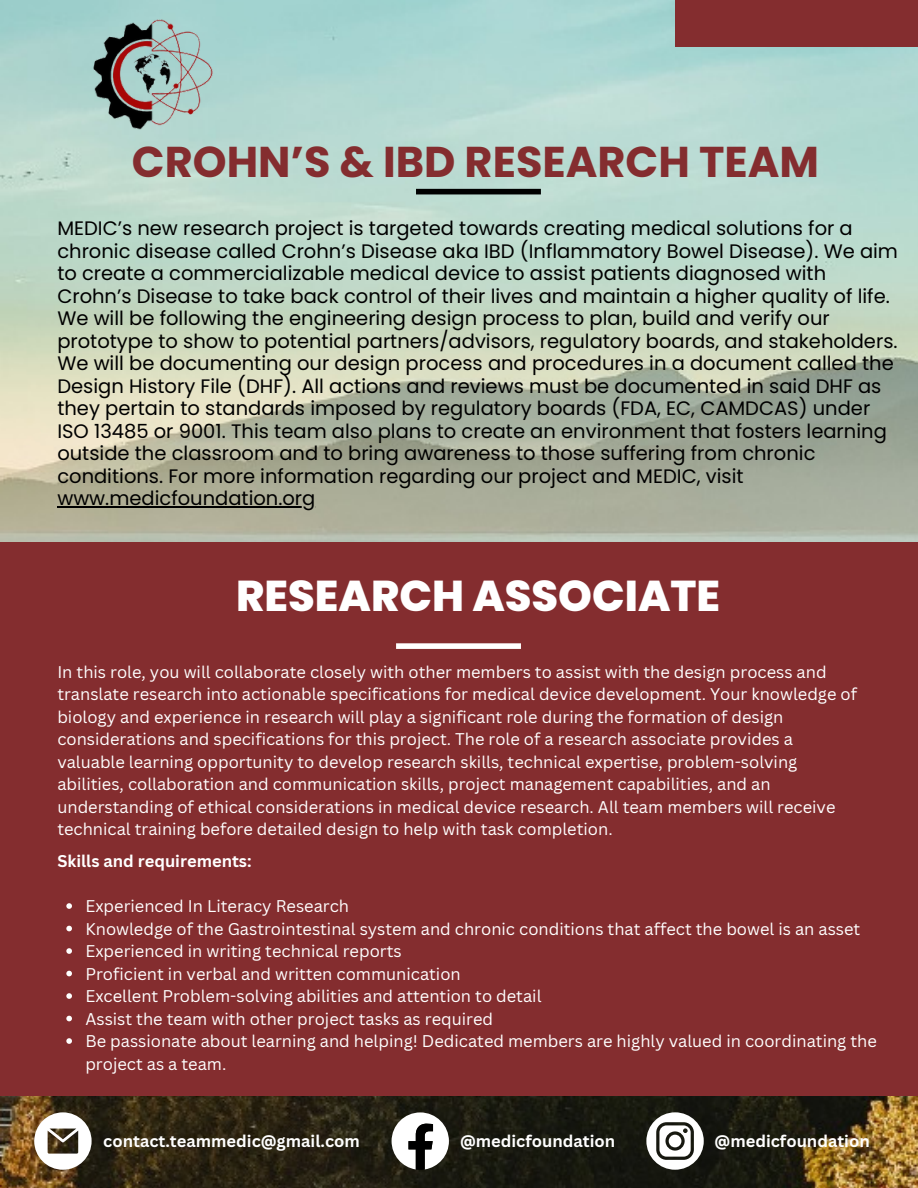
<style>
.page{position:relative;width:918px;height:1188px;background:#fff}
.page>*{position:absolute;margin:0;border:0;box-sizing:border-box;transform-origin:0 0}
.t1{font:700 43.05px "Poppins";color:#842d2f}
.t2{font:800 43.05px "Poppins";color:#fff}
.t3{font:19.5px/22.5px "Poppins";color:#000}
.t4{font:16.5px/22.5px "Canva Sans";color:#fff}
.t5{font:700 16.5px "Canva Sans";color:#fff}
</style>
<div class="page">
<img style="left:0;top:0;width:918px;height:1188px">
<div style="left:416px;top:189px;width:125px;height:5px;background:#000"></div>
<div style="left:0;top:543px;width:918px;height:553px;background:#842d2f"></div>
<div style="left:396px;top:643px;width:125px;height:6px;background:#fff"></div>
<img style="left:46px;top:0;width:184px;height:137px">
<svg style="left:66px;top:903px;width:6px;height:6px"></svg>
<svg style="left:66px;top:926px;width:6px;height:5px"></svg>
<svg style="left:66px;top:948px;width:6px;height:6px"></svg>
<svg style="left:66px;top:971px;width:6px;height:5px"></svg>
<svg style="left:66px;top:993px;width:6px;height:6px"></svg>
<svg style="left:66px;top:1016px;width:6px;height:5px"></svg>
<svg style="left:66px;top:1038px;width:6px;height:6px"></svg>
<svg style="left:34px;top:1112px;width:58px;height:58px"></svg>
<svg style="left:392px;top:1112px;width:57px;height:58px"></svg>
<svg style="left:646px;top:1112px;width:58px;height:58px"></svg>
<hr style="left:57px;top:507px;width:258px;height:1px;background:#000">
<div style="left:675px;top:0;width:243px;height:47px;background:#842d2f"></div>
<p class="t1" style="left:132px;top:132px;width:689px">CROHN’S &amp; IBD RESEARCH TEAM</p>
<p class="t3" style="left:57px;top:217px;width:842px">MEDIC’s new research project is targeted towards creating medical solutions for a chronic disease called Crohn’s Disease aka IBD (Inflammatory Bowel Disease). We aim to create a commercializable medical device to assist patients diagnosed with Crohn’s Disease to take back control of their lives and maintain a higher quality of life.<br>We will be following the engineering design process to plan, build and verify our prototype to show to potential partners/advisors, regulatory boards, and stakeholders.<br>We will be documenting our design process and procedures in a document called the Design History File (DHF). All actions and reviews must be documented in said DHF as they pertain to standards imposed by regulatory boards (FDA, EC, CAMDCAS) under ISO 13485 or 9001. This team also plans to create an environment that fosters learning outside the classroom and to bring awareness to those suffering from chronic conditions. For more information regarding our project and MEDIC, visit www.medicfoundation.org</p>
<p class="t2" style="left:236px;top:566px;width:486px">RESEARCH ASSOCIATE</p>
<p class="t4" style="left:57px;top:660px;width:801px">In this role, you will collaborate closely with other members to assist with the design process and translate research into actionable specifications for medical device development. Your knowledge of biology and experience in research will play a significant role during the formation of design considerations and specifications for this project. The role of a research associate provides a valuable learning opportunity to develop research skills, technical expertise, problem-solving abilities, collaboration and communication skills, project management capabilities, and an understanding of ethical considerations in medical device research. All team members will receive technical training before detailed design to help with task completion.</p>
<p class="t5" style="left:57px;top:850px;width:196px">Skills and requirements:</p>
<p class="t4" style="left:85px;top:895px;width:265px">Experienced In Literacy Research</p>
<p class="t4" style="left:85px;top:917px;width:776px">Knowledge of the Gastrointestinal system and chronic conditions that affect the bowel is an asset</p>
<p class="t4" style="left:85px;top:940px;width:318px">Experienced in writing technical reports</p>
<p class="t4" style="left:85px;top:962px;width:377px">Proficient in verbal and written communication</p>
<p class="t4" style="left:85px;top:985px;width:458px">Excellent Problem-solving abilities and attention to detail</p>
<p class="t4" style="left:85px;top:1007px;width:409px">Assist the team with other project tasks as required</p>
<p class="t4" style="left:85px;top:1030px;width:793px">Be passionate about learning and helping! Dedicated members are highly valued in coordinating the project as a team.</p>
<p class="t5" style="left:103px;top:1129px;width:258px">contact.teammedic@gmail.com</p>
<p class="t5" style="left:460px;top:1129px;width:157px">@medicfoundation</p>
<p class="t5" style="left:715px;top:1129px;width:157px">@medicfoundation</p>
</div>
